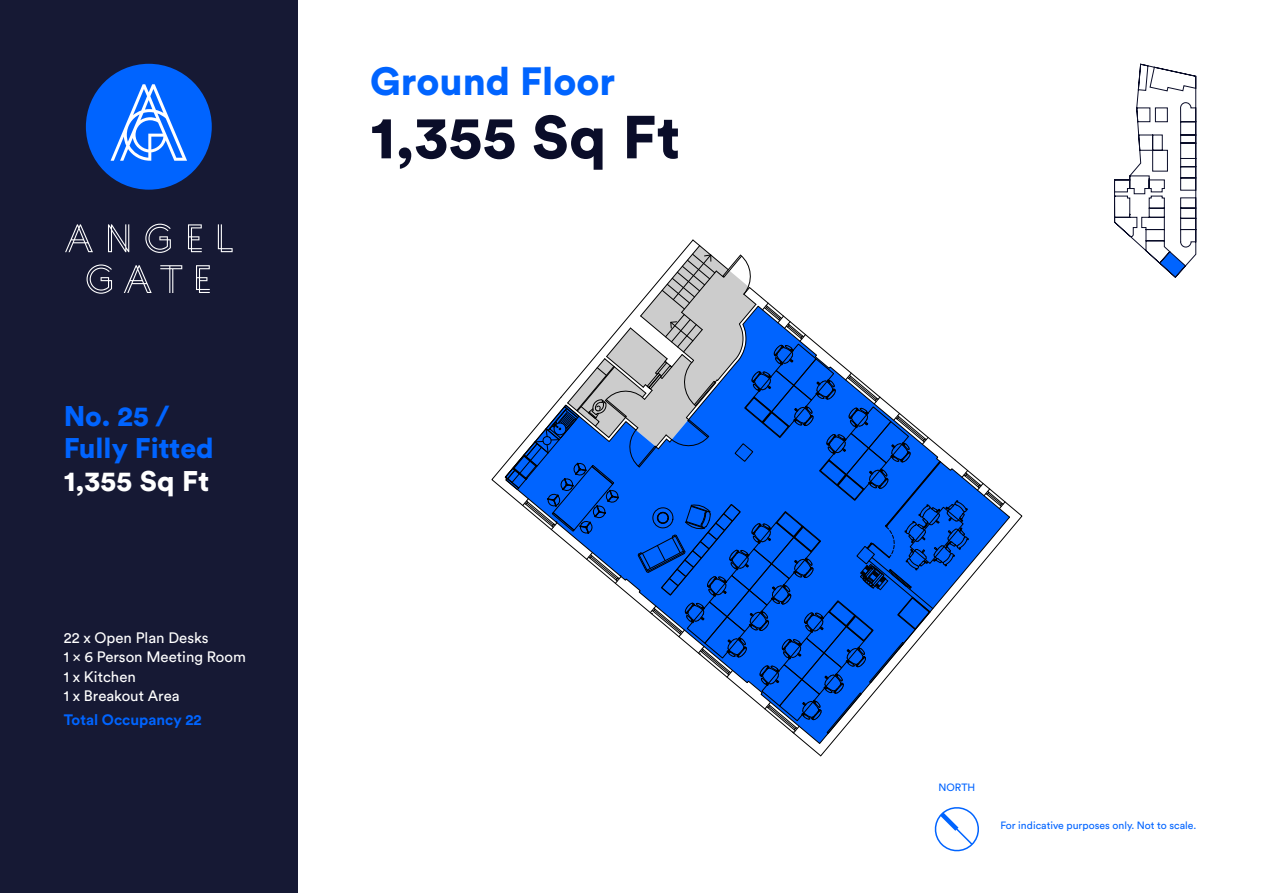
<style>
.page{position:relative;width:1263px;height:893px;background:#fff}
.page>*{position:absolute;margin:0;border:0;box-sizing:border-box;transform-origin:0 0}
.t1{font:900 60px "Circular Std";letter-spacing:.01em;color:#0a0d29}
.t2{font:900 39px "Circular Std";color:#0064ff}
.t3{font:900 28.2px/32.2px "Circular Std";color:#0064ff}
.t4{font:900 28.2px "Circular Std";letter-spacing:.01em;color:#fff}
.t5{font:15px/19.5px "Circular Std";color:#fff}
.t6{font:700 15px "Circular Std";color:#0064ff}
.t7{font:10.5px "Circular Std";color:#0064ff}
</style>
<div class="page">
<div style="left:0;top:0;width:298px;height:893px;background:#161934"></div>
<div style="left:86px;top:64px;width:126px;height:126px;background:#0064ff;border-radius:50%"></div>
<svg style="left:111px;top:84px;width:76px;height:77px"></svg>
<svg style="left:87px;top:264px;width:25px;height:30px"></svg>
<svg style="left:218px;top:224px;width:15px;height:28px"></svg>
<svg style="left:65px;top:224px;width:28px;height:28px"></svg>
<svg style="left:108px;top:224px;width:21px;height:28px"></svg>
<svg style="left:145px;top:224px;width:26px;height:29px"></svg>
<svg style="left:188px;top:224px;width:14px;height:28px"></svg>
<svg style="left:124px;top:265px;width:28px;height:28px"></svg>
<svg style="left:160px;top:265px;width:22px;height:28px"></svg>
<svg style="left:196px;top:265px;width:14px;height:28px"></svg>
<svg style="left:934px;top:807px;width:45px;height:45px"></svg>
<svg style="left:505px;top:240px;width:500px;height:494px"></svg>
<svg style="left:1114px;top:63px;width:82px;height:215px"></svg>
<h3 class="t3" style="left:64px;top:400px;width:151px">No. 25 /<br>Fully Fitted</h3>
<h3 class="t4" style="left:64px;top:462px;width:147px">1,355 Sq Ft</h3>
<p class="t5" style="left:64px;top:627px;width:184px">22 x Open Plan Desks<br>1 x 6 Person Meeting Room<br>1 x Kitchen<br>1 x Breakout Area</p>
<p class="t6" style="left:64px;top:710px;width:139px">Total Occupancy 22</p>
<h2 class="t2" style="left:370px;top:56px;width:246px">Ground Floor</h2>
<h1 class="t1" style="left:370px;top:97px;width:311px">1,355 Sq Ft</h1>
<p class="t7" style="left:938px;top:781px;width:38px">NORTH</p>
<p class="t7" style="left:1000px;top:819px;width:197px">For indicative purposes only. Not to scale.</p>
</div>
